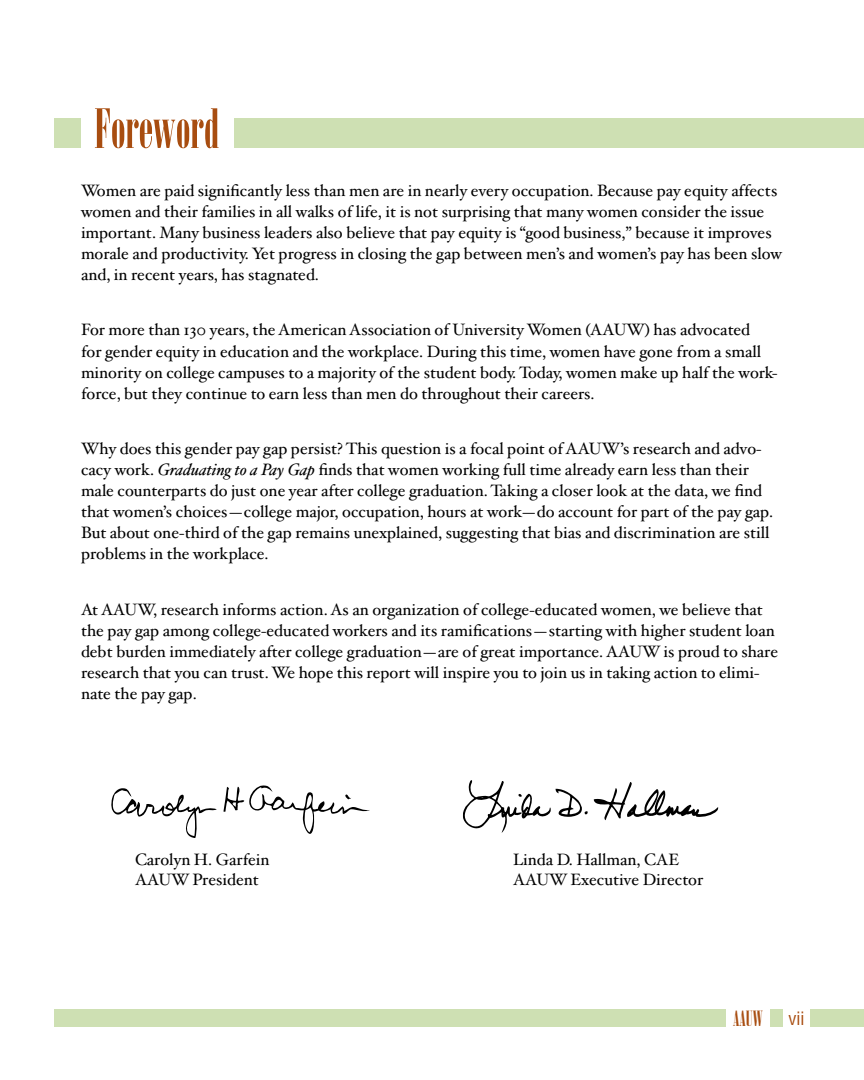
<style>
.page{position:relative;width:864px;height:1080px;background:#fff}
.page>*{position:absolute;margin:0;border:0;box-sizing:border-box;transform-origin:0 0}
.t1{font:54px "Onyx";color:#a84d10}
.t2{font:21px "Onyx";color:#a84d10}
.t3{font:16.5px/21px "Hoefler Txt";color:#000}
.s1{font-style:italic}
.s2{font-family:"Helvetica";font-stretch:condensed;font-size:18px}
</style>
<div class="page">
<div style="left:54px;top:1009px;width:810px;height:18px;background:#cee0b3"></div>
<div style="left:54px;top:119px;width:810px;height:29px;background:#cee0b3"></div>
<div style="left:81px;top:114px;width:152px;height:52px;background:#fff"></div>
<svg style="left:111px;top:788px;width:106px;height:50px"></svg>
<svg style="left:223px;top:785px;width:147px;height:49px"></svg>
<svg style="left:463px;top:780px;width:255px;height:53px"></svg>
<div style="left:783px;top:1005px;width:27px;height:26px;background:#fff"></div>
<div style="left:726px;top:1005px;width:44px;height:26px;background:#fff"></div>
<h1 class="t1" style="left:94px;top:100px;width:126px">Foreword</h1>
<p class="t3" style="left:81px;top:180px;width:703px">Women are paid significantly less than men are in nearly every occupation. Because pay equity affects women and their families in all walks of life, it is not surprising that many women consider the issue important. Many business leaders also believe that pay equity is “good business,” because it improves morale and productivity. Yet progress in closing the gap between men’s and women’s pay has been slow and, in recent years, has stagnated.</p>
<p class="t3" style="left:81px;top:319px;width:698px">For more than 130 years, the American Association of University Women (AAUW) has advocated<br>for gender equity in education and the workplace. During this time, women have gone from a small minority on college campuses to a majority of the student body. Today, women make up half the work&shy;force, but they continue to earn less than men do throughout their careers.</p>
<p class="t3" style="left:81px;top:438px;width:694px">Why does this gender pay gap persist? This question is a focal point of AAUW’s research and advo&shy;cacy work. <span class="s1">Graduating to a Pay Gap</span> finds that women working full time already earn less than their male counterparts do just one year after college graduation. Taking a closer look at the data, we find that women’s choices—college major, occupation, hours at work—do account for part of the pay gap.<br>But about one-third of the gap remains unexplained, suggesting that bias and discrimination are still problems in the workplace.</p>
<p class="t3" style="left:81px;top:598px;width:699px">At AAUW, research informs action. As an organization of college-educated women, we believe that the pay gap among college-educated workers and its ramifications—starting with higher student loan debt burden immediately after college graduation—are of great importance. AAUW is proud to share research that you can trust. We hope this report will inspire you to join us in taking action to elimi&shy;nate the pay gap.</p>
<p class="t3" style="left:135px;top:849px;width:136px">Carolyn H. Garfein</p>
<p class="t3" style="left:513px;top:849px;width:168px">Linda D. Hallman, CAE</p>
<p class="t3" style="left:135px;top:869px;width:125px">AAUW President</p>
<p class="t3" style="left:513px;top:869px;width:192px">AAUW Executive Director</p>
<p class="t2" style="left:733px;top:1007px;width:73px">AAUW <span class="s2">vii</span></p>
</div>
